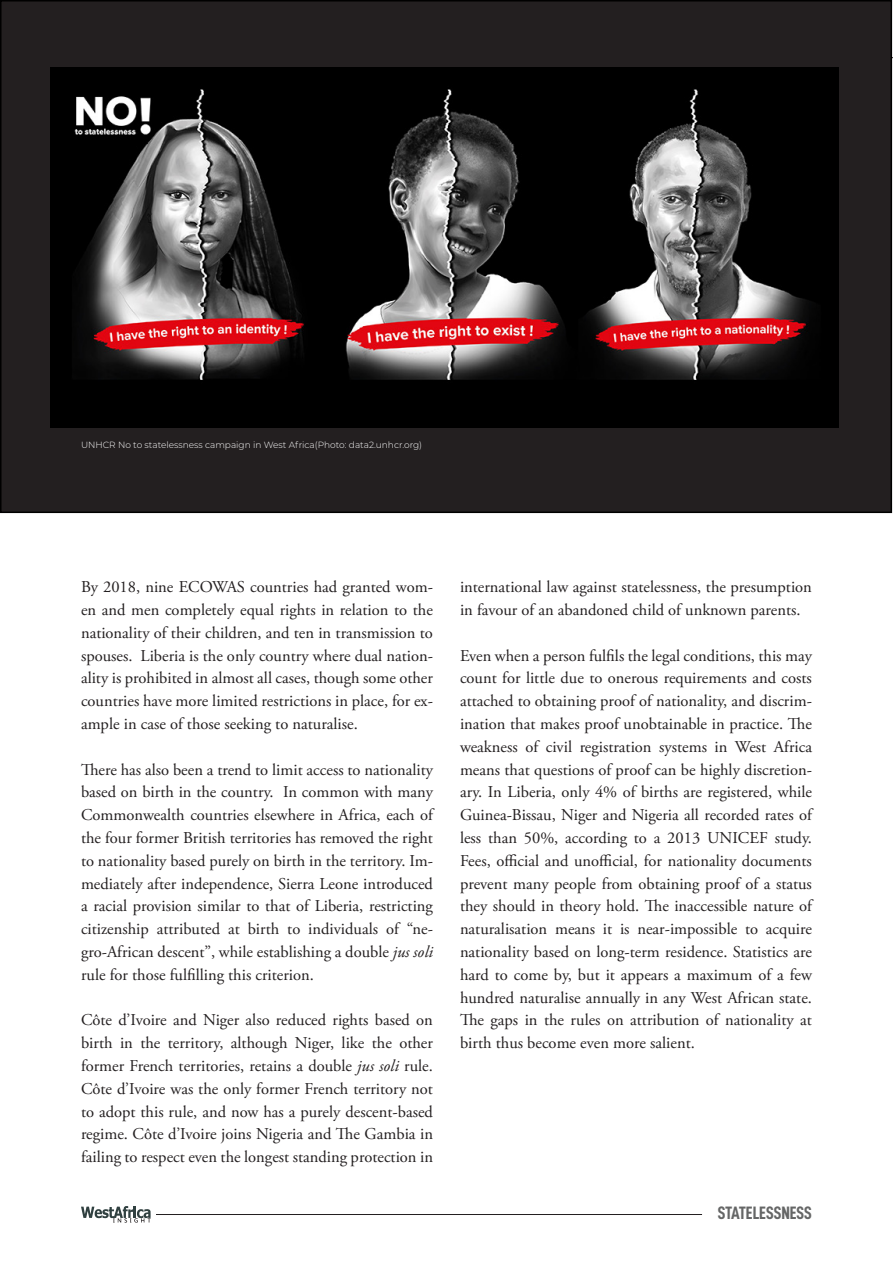
<style>
.page{position:relative;width:893px;height:1263px;background:#fff}
.page>*{position:absolute;margin:0;border:0;box-sizing:border-box;transform-origin:0 0}
.t1{font:18px "D DIN Condensed Bold";color:#656666}
.t2{font:16.5px/22.8px "Adobe Garamond Pro";color:#231f20;text-align:justify}
.t3{font:300 9px "Montserrat";color:#fff}
.s1{font-style:italic}
</style>
<div class="page">
<hr style="left:135px;top:57px;width:758px;height:1px;background:#231f20">
<hr style="left:156px;top:1214px;width:546px;height:1px;background:#231f20">
<svg style="left:81px;top:1206px;width:70px;height:17px"></svg>
<div style="left:1px;top:1px;width:890px;height:511px;background:#231f20"></div>
<img style="left:50px;top:67px;width:789px;height:361px">
<p class="t3" style="left:81px;top:438px;width:343px">UNHCR No to statelessness campaign in West Africa(Photo: data2.unhcr.org)</p>
<p class="t2" style="left:81px;top:576px;width:353px">By 2018, nine ECOWAS countries had granted wom&shy;en and men completely equal rights in relation to the nationality of their children, and ten in transmission to spouses. Liberia is the only country where dual nation&shy;ality is prohibited in almost all cases, though some other countries have more limited restrictions in place, for ex&shy;ample in case of those seeking to naturalise.</p>
<p class="t2" style="left:81px;top:758px;width:354px">There has also been a trend to limit access to nationality based on birth in the country. In common with many Commonwealth countries elsewhere in Africa, each of the four former British territories has removed the right to nationality based purely on birth in the territory. Im&shy;mediately after independence, Sierra Leone introduced a racial provision similar to that of Liberia, restricting citizenship attributed at birth to individuals of “ne&shy;gro-African descent”, while establishing a double <span class="s1">jus soli </span>rule for those fulfilling this criterion.</p>
<p class="t2" style="left:81px;top:1009px;width:353px">Côte d’Ivoire and Niger also reduced rights based on birth in the territory, although Niger, like the other former French territories, retains a double <span class="s1">jus soli</span> rule.<br>Côte d’Ivoire was the only former French territory not to adopt this rule, and now has a purely descent-based regime. Côte d’Ivoire joins Nigeria and The Gambia in failing to respect even the longest standing protection in</p>
<p class="t2" style="left:460px;top:576px;width:353px">international law against statelessness, the presumption in favour of an abandoned child of unknown parents.</p>
<p class="t2" style="left:460px;top:644px;width:354px">Even when a person fulfils the legal conditions, this may count for little due to onerous requirements and costs attached to obtaining proof of nationality, and discrim&shy;ination that makes proof unobtainable in practice. The weakness of civil registration systems in West Africa means that questions of proof can be highly discretion&shy;ary. In Liberia, only 4% of births are registered, while Guinea-Bissau, Niger and Nigeria all recorded rates of less than 50%, according to a 2013 UNICEF study.<br>Fees, official and unofficial, for nationality documents prevent many people from obtaining proof of a status they should in theory hold. The inaccessible nature of naturalisation means it is near-impossible to acquire nationality based on long-term residence. Statistics are hard to come by, but it appears a maximum of a few hundred naturalise annually in any West African state.<br>The gaps in the rules on attribution of nationality at birth thus become even more salient.</p>
<p class="t1" style="left:718px;top:1203px;width:96px">STATELESSNESS</p>
</div>
